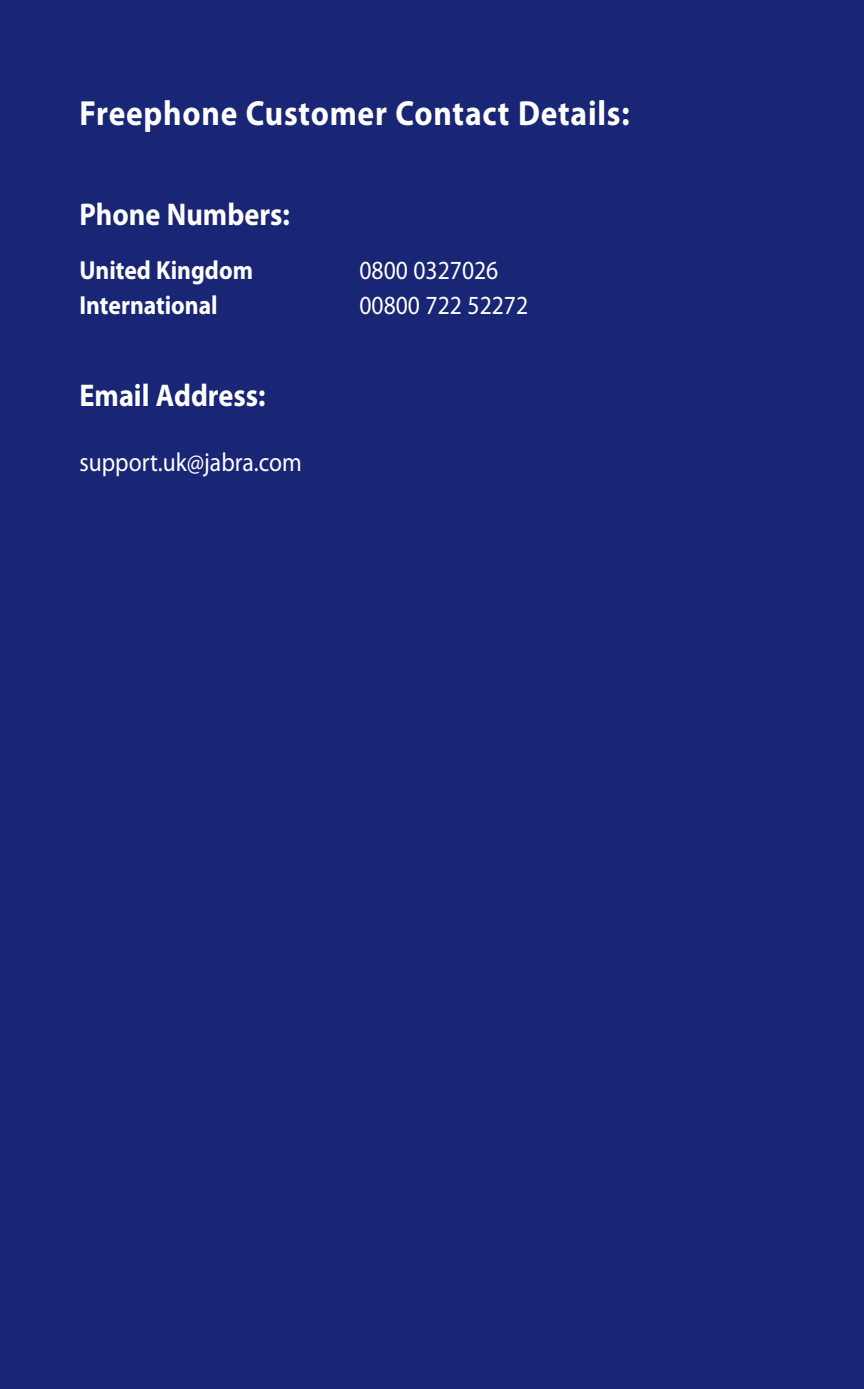
<style>
.page{position:relative;width:864px;height:1389px;background:#fff}
.page>*{position:absolute;margin:0;border:0;box-sizing:border-box;transform-origin:0 0}
.t1{font:700 35px "Myriad Pro";letter-spacing:.025em;color:#fff;scale:.9 1}
.t2{font:700 31.5px "Myriad Pro";color:#fff;scale:.9 1}
.t3{font:26.25px "Myriad Pro";color:#fff;scale:.9 1}
.t4{font:700 26.25px "Myriad Pro";color:#fff;scale:.9 1}
</style>
<div class="page">
<div style="left:0;top:0;width:863px;height:1389px;background:#192575"></div>
<h1 class="t1" style="left:79px;top:91px;width:612px">Freephone Customer Contact Details:</h1>
<p class="t2" style="left:79px;top:193px;width:235px">Phone Numbers:</p>
<p class="t4" style="left:79px;top:254px;width:194px">United Kingdom</p>
<p class="t3" style="left:359px;top:254px;width:156px">0800 0327026</p>
<p class="t4" style="left:79px;top:289px;width:155px">International</p>
<p class="t3" style="left:359px;top:289px;width:189px">00800 722 52272</p>
<p class="t2" style="left:79px;top:375px;width:208px">Email Address:</p>
<p class="t3" style="left:79px;top:446px;width:248px">support.uk@jabra.com</p>
</div>
